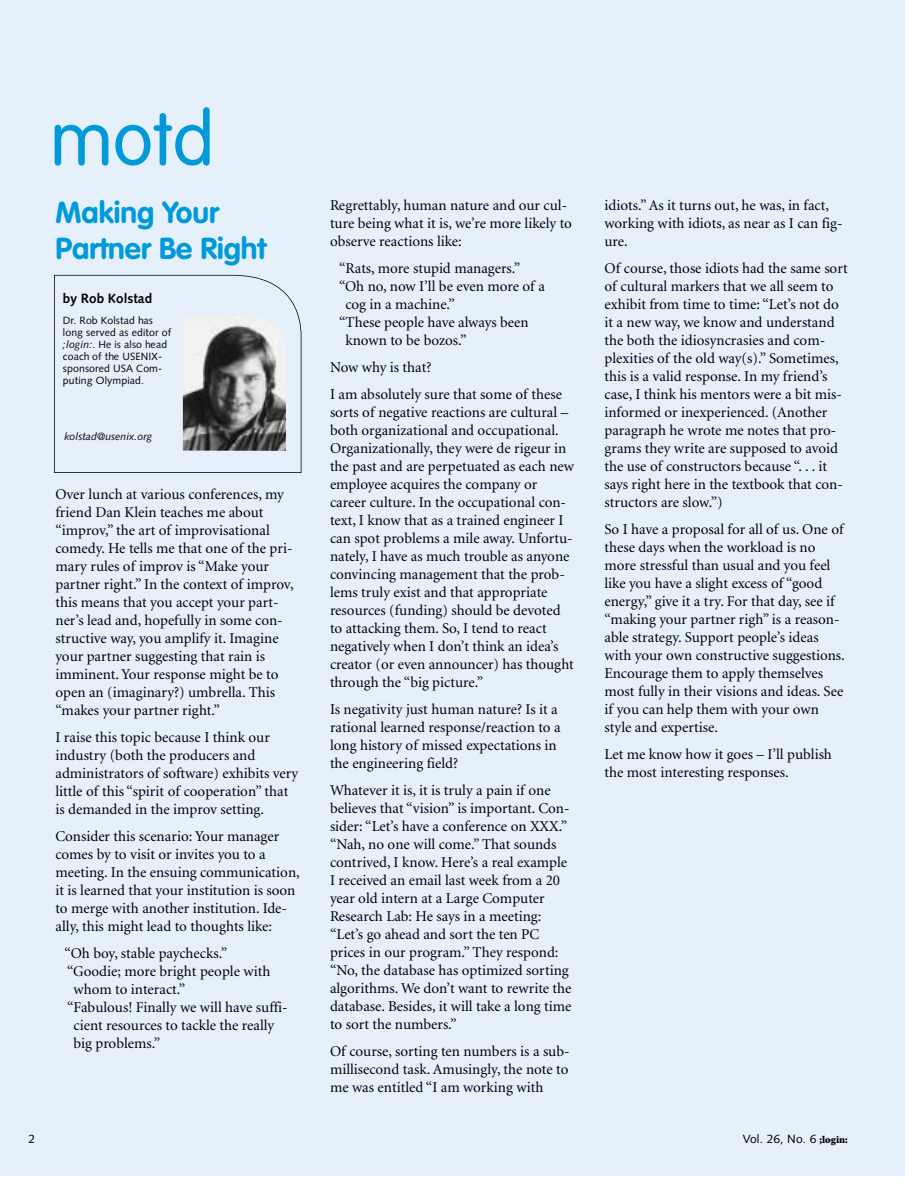
<style>
.page{position:relative;width:918px;height:1188px;background:#fff}
.page>*{position:absolute;margin:0;border:0;box-sizing:border-box;transform-origin:0 0}
.t1{font:300 75px "VAG Rounded";color:#009ada}
.t2{font:700 30px/36px "VAG Rounded";color:#009ada}
.t3{font:15px/18px "Minion";color:#000}
.t4{font:700 13.5px "Syntax New";color:#000}
.t5{font:12px "Syntax New";letter-spacing:.01em;color:#000}
.t6{font:10.5px/12px "Syntax New";letter-spacing:.01em;color:#000}
.t7{font:italic 10.5px "Syntax New";color:#000}
.s1{font-style:italic}
.s2{font-family:"Minion";font-weight:900;font-size:10.5px}
</style>
<div class="page">
<div style="left:0;top:0;width:904px;height:1176px;background:#e5f0fa"></div>
<svg style="left:54px;top:275px;width:248px;height:198px"></svg>
<img style="left:183px;top:316px;width:103px;height:135px">
<h1 class="t1" style="left:50px;top:107px;width:166px">motd</h1>
<h2 class="t2" style="left:56px;top:196px;width:213px">Making Your<br>Partner Be Right</h2>
<p class="t4" style="left:63px;top:293px;width:91px">by Rob Kolstad</p>
<p class="t6" style="left:63px;top:315px;width:110px">Dr. Rob Kolstad has long served as editor of <span class="s1">;login:</span>. He is also head coach of the USENIX&shy;sponsored USA Com&shy;puting Olympiad.</p>
<p class="t7" style="left:64px;top:433px;width:89px">kolstad@usenix.org</p>
<p class="t3" style="left:56px;top:486px;width:240px">Over lunch at various conferences, my friend Dan Klein teaches me about “improv,” the art of improvisational comedy. He tells me that one of the pri&shy;mary rules of improv is “Make your partner right.” In the context of improv, this means that you accept your part&shy;ner’s lead and, hopefully in some con&shy;structive way, you amplify it. Imagine your partner suggesting that rain is imminent. Your response might be to open an (imaginary?) umbrella. This “makes your partner right.”</p>
<p class="t3" style="left:56px;top:729px;width:244px">I raise this topic because I think our industry (both the producers and administrators of software) exhibits very little of this “spirit of cooperation” that is demanded in the improv setting.</p>
<p class="t3" style="left:56px;top:828px;width:246px">Consider this scenario: Your manager comes by to visit or invites you to a meeting. In the ensuing communication, it is learned that your institution is soon to merge with another institution. Ide&shy;ally, this might lead to thoughts like:</p>
<p class="t3" style="left:64px;top:945px;width:164px">“Oh boy, stable paychecks.”</p>
<p class="t3" style="left:67px;top:963px;width:205px">“Goodie; more bright people with</p>
<p class="t3" style="left:74px;top:981px;width:113px">whom to interact.”</p>
<p class="t3" style="left:67px;top:999px;width:222px">“Fabulous! Finally we will have suffi-</p>
<p class="t3" style="left:74px;top:1017px;width:202px">cient resources to tackle the really</p>
<p class="t3" style="left:74px;top:1035px;width:88px">big problems.”</p>
<p class="t5" style="left:28px;top:1135px;width:8px">2</p>
<p class="t3" style="left:330px;top:198px;width:243px">Regrettably, human nature and our cul&shy;ture being what it is, we’re more likely to observe reactions like:</p>
<p class="t3" style="left:339px;top:261px;width:183px">“Rats, more stupid managers.”</p>
<p class="t3" style="left:339px;top:279px;width:208px">“Oh no, now I’ll be even more of a</p>
<p class="t3" style="left:345px;top:297px;width:111px">cog in a machine.”</p>
<p class="t3" style="left:339px;top:315px;width:191px">“These people have always been</p>
<p class="t3" style="left:345px;top:333px;width:123px">known to be bozos.”</p>
<p class="t3" style="left:330px;top:355px;width:234px;line-height:27px">Now why is that?<br>I am absolutely sure that some of these</p>
<p class="t3" style="left:330px;top:405px;width:246px">sorts of negative reactions are cultural – both organizational and occupational.<br>Organizationally, they were de rigeur in the past and are perpetuated as each new employee acquires the company or career culture. In the occupational con&shy;text, I know that as a trained engineer I can spot problems a mile away. Unfortu&shy;nately, I have as much trouble as anyone convincing management that the prob&shy;lems truly exist and that appropriate resources (funding) should be devoted to attacking them. So, I tend to react negatively when I don’t think an idea’s creator (or even announcer) has thought through the “big picture.”</p>
<p class="t3" style="left:330px;top:702px;width:232px">Is negativity just human nature? Is it a rational learned response/reaction to a long history of missed expectations in the engineering field?</p>
<p class="t3" style="left:330px;top:783px;width:243px">Whatever it is, it is truly a pain if one believes that “vision” is important. Con&shy;sider: “Let’s have a conference on XXX.” “Nah, no one will come.” That sounds contrived, I know. Here’s a real example I received an email last week from a 20 year old intern at a Large Computer Research Lab: He says in a meeting: “Let’s go ahead and sort the ten PC prices in our program.” They respond: “No, the database has optimized sorting algorithms. We don’t want to rewrite the database. Besides, it will take a long time to sort the numbers.”</p>
<p class="t3" style="left:330px;top:1044px;width:241px;text-align:justify">Of course, sorting ten numbers is a sub&shy;millisecond task. Amusingly, the note to me was entitled “I am working with</p>
<p class="t3" style="left:604px;top:198px;width:240px">idiots.” As it turns out, he was, in fact, working with idiots, as near as I can fig&shy;ure.</p>
<p class="t3" style="left:604px;top:261px;width:245px">Of course, those idiots had the same sort of cultural markers that we all seem to exhibit from time to time: “Let’s not do it a new way, we know and understand the both the idiosyncrasies and com&shy;plexities of the old way(s).” Sometimes, this is a valid response. In my friend’s case, I think his mentors were a bit mis&shy;informed or inexperienced. (Another paragraph he wrote me notes that pro&shy;grams they write are supposed to avoid the use of constructors because “. . . it says right here in the textbook that con&shy;structors are slow.”)</p>
<p class="t3" style="left:604px;top:522px;width:242px">So I have a proposal for all of us. One of these days when the workload is no more stressful than usual and you feel like you have a slight excess of “good energy,” give it a try. For that day, see if “making your partner righ” is a reason&shy;able strategy. Support people’s ideas with your own constructive suggestions.<br>Encourage them to apply themselves most fully in their visions and ideas. See if you can help them with your own style and expertise.</p>
<p class="t3" style="left:604px;top:747px;width:229px">Let me know how it goes – I’ll publish the most interesting responses.</p>
<p class="t5" style="left:743px;top:1135px;width:107px">Vol. 26, No. 6 <span class="s2">;login:</span></p>
</div>
